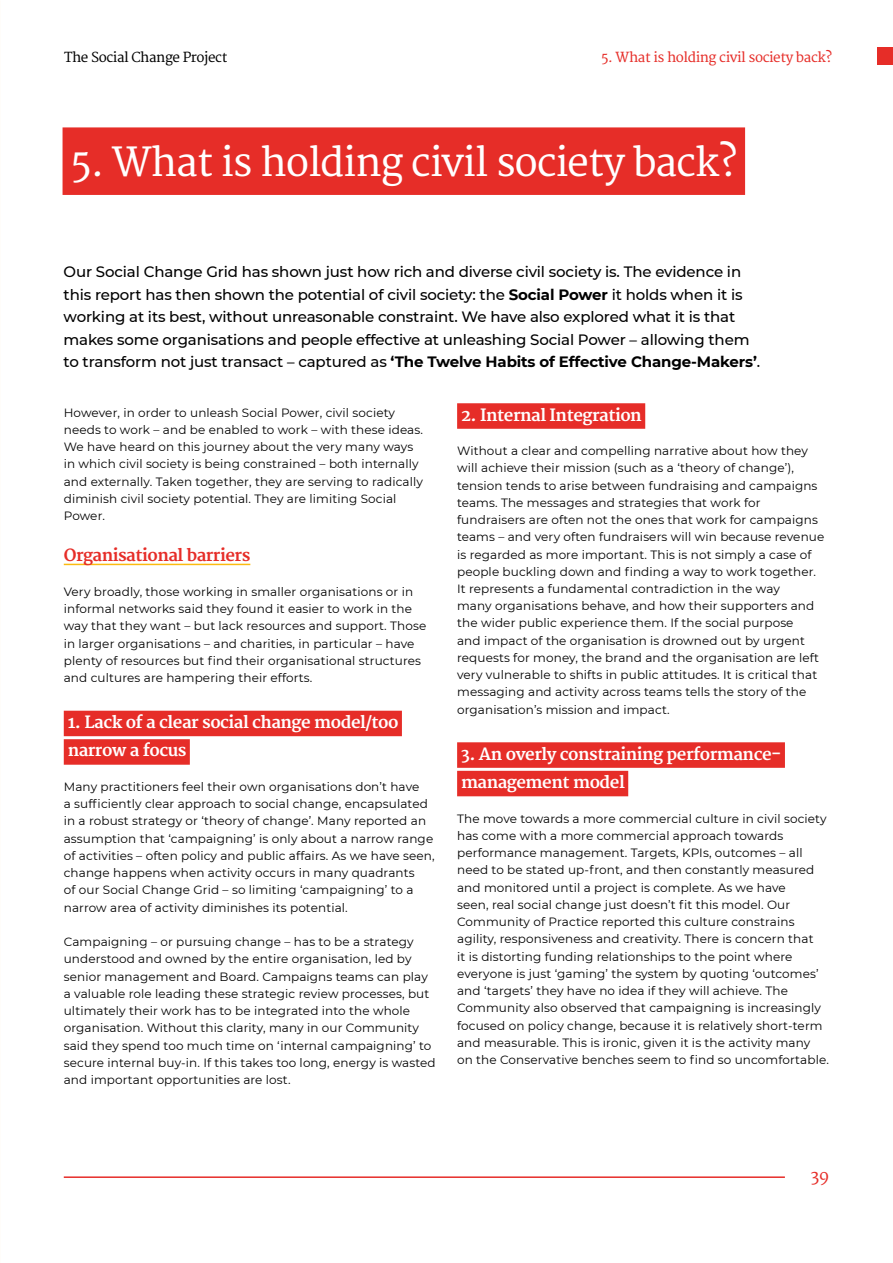
<style>
.page{position:relative;width:893px;height:1263px;background:#fff}
.page>*{position:absolute;margin:0;border:0;box-sizing:border-box;transform-origin:0 0}
.t1{font:39px "Merriweather";letter-spacing:-.03em;color:#fff}
.t2{font:700 16.5px/28.5px "Merriweather";letter-spacing:-.03em;color:#fff}
.t3{font:700 16.5px "Merriweather";letter-spacing:-.03em;color:#e62d28}
.t4{font:16.5px "Merriweather";color:#e62d28}
.t5{font:500 15px/22.5px "Montserrat";letter-spacing:-.01em;color:#000}
.t6{font:13.5px "Merriweather";letter-spacing:-.03em;color:#e62d28}
.t7{font:13.5px "Merriweather";letter-spacing:-.03em;color:#000}
.t8{font:12px/17.2px "Montserrat";letter-spacing:.01em;color:#000}
.s1{font-weight:700}
</style>
<div class="page">
<div style="left:877px;top:47px;width:16px;height:17px;background:#e62d28"></div>
<hr style="left:64px;top:1176px;width:721px;height:2px;background:#e62d28">
<hr style="left:64px;top:564px;width:186px;height:1px;background:#fbbb10">
<div style="left:64px;top:711px;width:338px;height:25px;background:#e62d28"></div>
<div style="left:64px;top:739px;width:126px;height:26px;background:#e62d28"></div>
<div style="left:457px;top:403px;width:188px;height:26px;background:#e62d28"></div>
<div style="left:457px;top:742px;width:328px;height:26px;background:#e62d28"></div>
<div style="left:457px;top:771px;width:171px;height:25px;background:#e62d28"></div>
<div style="left:63px;top:127px;width:682px;height:68px;background:#e62d28"></div>
<p class="t7" style="left:64px;top:49px;width:165px">The Social Change Project</p>
<p class="t6" style="left:602px;top:49px;width:232px">5. What is holding civil society back?</p>
<h1 class="t1" style="left:71px;top:140px;width:667px">5. What is holding civil society back?</h1>
<p class="t5" style="left:64px;top:260px;width:698px">Our Social Change Grid has shown just how rich and diverse civil society is. The evidence in this report has then shown the potential of civil society: the <span class="s1">Social Power</span> it holds when it is working at its best, without unreasonable constraint. We have also explored what it is that makes some organisations and people effective at unleashing Social Power – allowing them to transform not just transact – captured as <span class="s1">‘The Twelve Habits of Effective Change-Makers’</span>.</p>
<p class="t8" style="left:64px;top:403px;width:361px">However, in order to unleash Social Power, civil society needs to work – and be enabled to work – with these ideas.<br>We have heard on this journey about the very many ways in which civil society is being constrained – both internally and externally. Taken together, they are serving to radically diminish civil society potential. They are limiting Social Power.</p>
<h2 class="t3" style="left:64px;top:546px;width:188px">Organisational barriers</h2>
<p class="t8" style="left:64px;top:583px;width:364px">Very broadly, those working in smaller organisations or in informal networks said they found it easier to work in the way that they want – but lack resources and support. Those in larger organisations – and charities, in particular – have plenty of resources but find their organisational structures and cultures are hampering their efforts.</p>
<h2 class="t2" style="left:68px;top:708px;width:332px">1. Lack of a clear social change model/too narrow a focus</h2>
<p class="t8" style="left:64px;top:778px;width:372px">Many practitioners feel their own organisations don’t have<br>a sufficiently clear approach to social change, encapsulated in a robust strategy or ‘theory of change’. Many reported an assumption that ‘campaigning’ is only about a narrow range of activities – often policy and public affairs. As we have seen, change happens when activity occurs in many quadrants<br>of our Social Change Grid – so limiting ‘campaigning’ to a narrow area of activity diminishes its potential.</p>
<p class="t8" style="left:64px;top:933px;width:373px">Campaigning – or pursuing change – has to be a strategy understood and owned by the entire organisation, led by senior management and Board. Campaigns teams can play a valuable role leading these strategic review processes, but ultimately their work has to be integrated into the whole organisation. Without this clarity, many in our Community said they spend too much time on ‘internal campaigning’ to secure internal buy-in. If this takes too long, energy is wasted and important opportunities are lost.</p>
<h2 class="t2" style="left:461px;top:401px;width:182px">2. Internal Integration</h2>
<p class="t8" style="left:457px;top:442px;width:369px">Without a clear and compelling narrative about how they will achieve their mission (such as a ‘theory of change’), tension tends to arise between fundraising and campaigns teams. The messages and strategies that work for fundraisers are often not the ones that work for campaigns teams – and very often fundraisers will win because revenue is regarded as more important. This is not simply a case of people buckling down and finding a way to work together.<br>It represents a fundamental contradiction in the way<br>many organisations behave, and how their supporters and the wider public experience them. If the social purpose<br>and impact of the organisation is drowned out by urgent requests for money, the brand and the organisation are left very vulnerable to shifts in public attitudes. It is critical that messaging and activity across teams tells the story of the organisation’s mission and impact.</p>
<h2 class="t2" style="left:461px;top:740px;width:322px">3. An overly constraining performance&shy;management model</h2>
<p class="t8" style="left:457px;top:809px;width:373px">The move towards a more commercial culture in civil society has come with a more commercial approach towards performance management. Targets, KPIs, outcomes – all need to be stated up-front, and then constantly measured and monitored until a project is complete. As we have<br>seen, real social change just doesn’t fit this model. Our Community of Practice reported this culture constrains agility, responsiveness and creativity. There is concern that<br>it is distorting funding relationships to the point where everyone is just ‘gaming’ the system by quoting ‘outcomes’ and ‘targets’ they have no idea if they will achieve. The Community also observed that campaigning is increasingly focused on policy change, because it is relatively short-term and measurable. This is ironic, given it is the activity many on the Conservative benches seem to find so uncomfortable.</p>
<h2 class="t4" style="left:811px;top:1166px;width:20px">39</h2>
</div>
